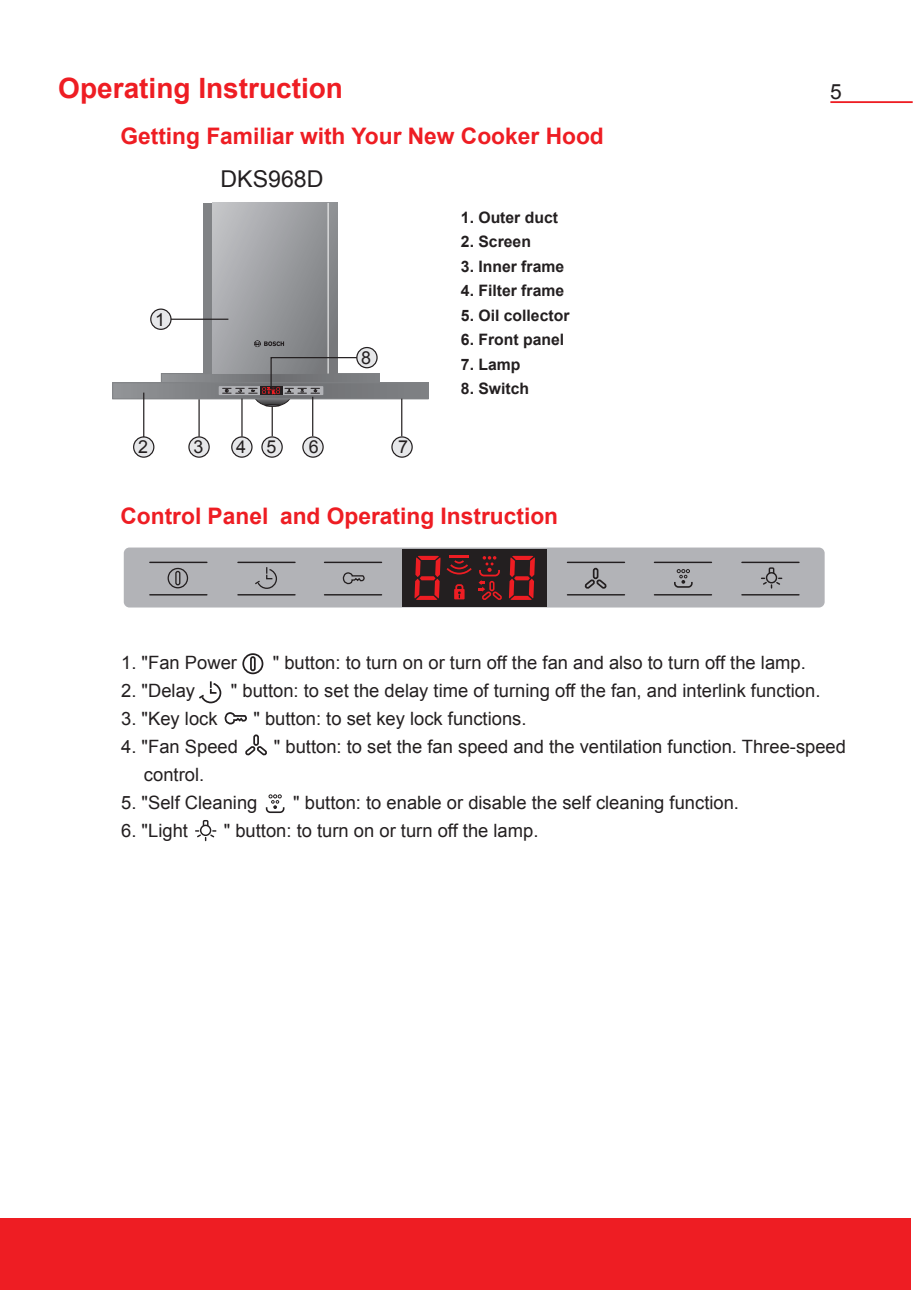
<style>
.page{position:relative;width:913px;height:1290px;background:#fff}
.page>*{position:absolute;margin:0;border:0;box-sizing:border-box;transform-origin:0 0}
.t1{font:700 28px "Arial";color:#ee1d23}
.t2{font:23.28px "Arial";color:#231f20}
.t3{font:700 22.75px "Arial";color:#ee1d23}
.t4{font:21px "Arial";color:#231f20}
.t5{font:18.38px "Arial";color:#231f20}
.t6{font:17.85px "Arial";color:#231f20}
.t7{font:700 15.75px "Arial";color:#231f20}
</style>
<div class="page">
<div style="left:124px;top:547px;width:700px;height:60px;background:#b2b3b7;border-radius:6px"></div>
<div style="left:402px;top:549px;width:145px;height:57px;background:#231f20"></div>
<div style="left:161px;top:373px;width:218px;height:12px;background:#85878a"></div>
<div style="left:161px;top:373px;width:219px;height:13px;border:1px solid #808285"></div>
<svg style="left:114px;top:384px;width:312px;height:13px;background:#828487"></svg>
<div style="left:112px;top:382px;width:316px;height:17px;border:1px solid #808285"></div>
<div style="left:203px;top:203px;width:135px;height:170px;background:#808285"></div>
<svg style="left:212px;top:203px;width:126px;height:170px"></svg>
<hr style="left:328px;top:203px;width:1px;height:170px;background:#fff">
<div style="left:219px;top:386px;width:104px;height:9px;background:#b2b3b7"></div>
<svg style="left:254px;top:340px;width:30px;height:7px"></svg>
<svg style="left:509px;top:556px;width:26px;height:44px"></svg>
<hr style="left:449px;top:555px;width:20px;height:2px;background:#ee1d23">
<svg style="left:414px;top:556px;width:88px;height:44px"></svg>
<hr style="left:830px;top:101px;width:82px;height:2px;background:#ee1d23">
<div style="left:0;top:1218px;width:910px;height:72px;background:#ee1d23"></div>
<div style="left:134px;top:437px;width:20px;height:20px;background:#e6e7e9;border-radius:50%"></div>
<div style="left:133px;top:436px;width:21px;height:22px;border:1px solid #231f20;border-radius:50%"></div>
<div style="left:189px;top:437px;width:20px;height:20px;background:#e6e7e9;border-radius:50%"></div>
<div style="left:188px;top:436px;width:22px;height:22px;border:1px solid #231f20;border-radius:50%"></div>
<div style="left:232px;top:437px;width:20px;height:20px;background:#e6e7e9;border-radius:50%"></div>
<div style="left:231px;top:436px;width:22px;height:22px;border:1px solid #231f20;border-radius:50%"></div>
<div style="left:262px;top:437px;width:20px;height:20px;background:#e6e7e9;border-radius:50%"></div>
<div style="left:261px;top:436px;width:22px;height:22px;border:1px solid #231f20;border-radius:50%"></div>
<div style="left:392px;top:437px;width:20px;height:20px;background:#e6e7e9;border-radius:50%"></div>
<div style="left:391px;top:436px;width:22px;height:22px;border:1px solid #231f20;border-radius:50%"></div>
<hr style="left:143px;top:393px;width:1px;height:44px;background:#231f20">
<hr style="left:198px;top:399px;width:2px;height:38px;background:#231f20">
<hr style="left:241px;top:399px;width:2px;height:38px;background:#231f20">
<hr style="left:272px;top:406px;width:1px;height:30px;background:#231f20">
<hr style="left:401px;top:399px;width:1px;height:37px;background:#231f20">
<div style="left:303px;top:437px;width:20px;height:20px;background:#e6e7e9;border-radius:50%"></div>
<div style="left:302px;top:436px;width:22px;height:22px;border:1px solid #231f20;border-radius:50%"></div>
<hr style="left:312px;top:397px;width:1px;height:39px;background:#231f20">
<div style="left:151px;top:309px;width:20px;height:20px;background:#e6e7e9;border-radius:50%"></div>
<div style="left:150px;top:308px;width:22px;height:22px;border:1px solid #231f20;border-radius:50%"></div>
<hr style="left:171px;top:319px;width:57px;height:1px;background:#231f20">
<div style="left:357px;top:347px;width:20px;height:21px;background:#e6e7e9;border-radius:50%"></div>
<div style="left:356px;top:347px;width:22px;height:21px;border:1px solid #231f20;border-radius:50%"></div>
<div style="left:168px;top:568px;width:20px;height:20px;border:1px solid #231f20;border-radius:50%"></div>
<div style="left:175px;top:571px;width:5px;height:14px;border:1px solid #231f20;border-radius:2px"></div>
<div style="left:242px;top:653px;width:21px;height:21px;border:2px solid #231f20;border-radius:50%"></div>
<div style="left:250px;top:656px;width:6px;height:15px;border:2px solid #231f20;border-radius:2px"></div>
<svg style="left:255px;top:567px;width:22px;height:22px"></svg>
<svg style="left:199px;top:681px;width:23px;height:23px"></svg>
<svg style="left:342px;top:573px;width:23px;height:12px"></svg>
<svg style="left:224px;top:713px;width:23px;height:12px"></svg>
<div style="left:593px;top:568px;width:5px;height:11px;border:2px solid #231f20;border-radius:2px"></div>
<svg style="left:584px;top:578px;width:23px;height:11px"></svg>
<div style="left:253px;top:734px;width:6px;height:12px;border:2px solid #231f20;border-radius:2px"></div>
<svg style="left:245px;top:744px;width:22px;height:12px"></svg>
<svg style="left:674px;top:569px;width:19px;height:19px"></svg>
<svg style="left:265px;top:794px;width:20px;height:20px"></svg>
<svg style="left:761px;top:567px;width:20px;height:21px"></svg>
<svg style="left:196px;top:820px;width:20px;height:20px"></svg>
<hr style="left:150px;top:562px;width:57px;height:1px;background:#231f20">
<hr style="left:150px;top:594px;width:57px;height:1px;background:#231f20">
<hr style="left:238px;top:562px;width:57px;height:1px;background:#231f20">
<hr style="left:238px;top:594px;width:57px;height:1px;background:#231f20">
<hr style="left:324px;top:562px;width:57px;height:1px;background:#231f20">
<hr style="left:324px;top:594px;width:57px;height:1px;background:#231f20">
<hr style="left:567px;top:562px;width:57px;height:1px;background:#231f20">
<hr style="left:567px;top:594px;width:57px;height:1px;background:#231f20">
<hr style="left:654px;top:562px;width:57px;height:1px;background:#231f20">
<hr style="left:654px;top:594px;width:57px;height:1px;background:#231f20">
<hr style="left:742px;top:562px;width:57px;height:1px;background:#231f20">
<hr style="left:742px;top:594px;width:57px;height:1px;background:#231f20">
<svg style="left:223px;top:356px;width:135px;height:50px"></svg>
<h1 class="t1" style="left:58px;top:70px;width:286px">Operating Instruction</h1>
<p class="t4" style="left:830px;top:78px;width:13px">5</p>
<p class="t3" style="left:120px;top:121px;width:485px">Getting Familiar with Your New Cooker Hood</p>
<p class="t6" style="left:155px;top:308px;width:11px">1</p>
<p class="t2" style="left:220px;top:163px;width:105px">DKS968D</p>
<p class="t6" style="left:361px;top:346px;width:11px">8</p>
<p class="t6" style="left:138px;top:435px;width:11px">2</p>
<p class="t6" style="left:193px;top:435px;width:11px">3</p>
<p class="t6" style="left:236px;top:435px;width:42px">4 5</p>
<p class="t6" style="left:309px;top:435px;width:11px">6</p>
<p class="t6" style="left:398px;top:435px;width:11px">7</p>
<p class="t7" style="left:461px;top:207px;width:99px">1. Outer duct</p>
<p class="t7" style="left:461px;top:231px;width:72px">2. Screen</p>
<p class="t7" style="left:461px;top:256px;width:105px">3. Inner frame</p>
<p class="t7" style="left:461px;top:280px;width:105px">4. Filter frame</p>
<p class="t7" style="left:461px;top:305px;width:110px">5. Oil collector</p>
<p class="t7" style="left:461px;top:329px;width:105px">6. Front panel</p>
<p class="t7" style="left:461px;top:354px;width:61px">7. Lamp</p>
<p class="t7" style="left:461px;top:378px;width:70px">8. Switch</p>
<p class="t3" style="left:120px;top:501px;width:439px">Control Panel and Operating Instruction</p>
<p class="t5" style="left:121px;top:650px;width:117px">1. "Fan Power</p>
<p class="t5" style="left:273px;top:650px;width:534px">" button: to turn on or turn off the fan and also to turn off the lamp.</p>
<p class="t5" style="left:121px;top:678px;width:75px">2. "Delay</p>
<p class="t5" style="left:231px;top:678px;width:591px">" button: to set the delay time of turning off the fan, and interlink function.</p>
<p class="t5" style="left:121px;top:706px;width:98px">3. "Key lock</p>
<p class="t5" style="left:253px;top:706px;width:275px">" button: to set key lock functions.</p>
<p class="t5" style="left:121px;top:734px;width:118px">4. "Fan Speed</p>
<p class="t5" style="left:274px;top:734px;width:574px">" button: to set the fan speed and the ventilation function. Three-speed</p>
<p class="t5" style="left:144px;top:762px;width:62px">control.</p>
<p class="t5" style="left:121px;top:790px;width:138px">5. "Self Cleaning</p>
<p class="t5" style="left:293px;top:790px;width:447px">" button: to enable or disable the self cleaning function.</p>
<p class="t5" style="left:121px;top:818px;width:68px">6. "Light</p>
<p class="t5" style="left:224px;top:818px;width:316px">" button: to turn on or turn off the lamp.</p>
</div>
